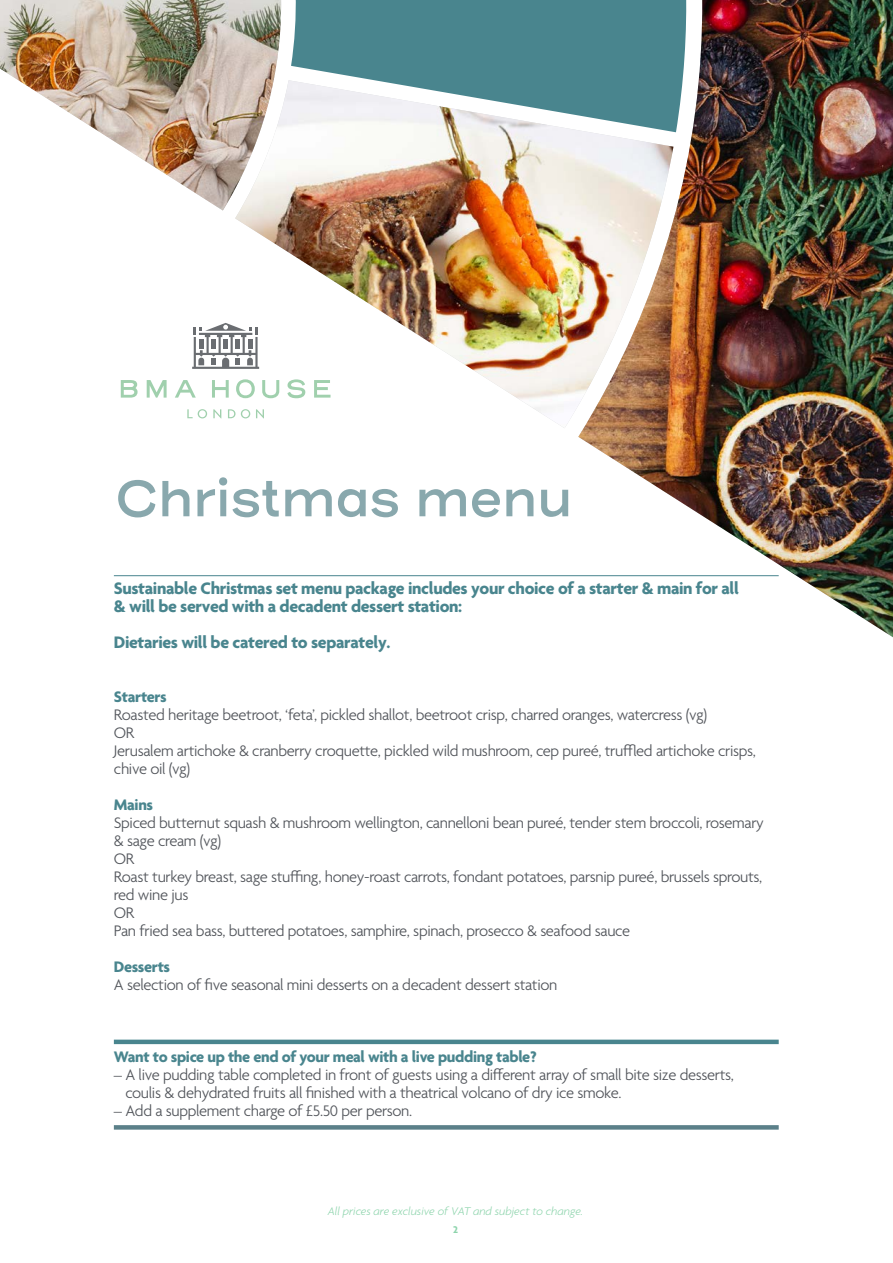
<style>
.page{position:relative;width:893px;height:1263px;background:#fff}
.page>*{position:absolute;margin:0;border:0;box-sizing:border-box;transform-origin:0 0}
.t1{font:51px "Henderson Sans Bas Sm Bd";letter-spacing:-.04em;color:#89a8ad}
.t2{font:700 18px/18px "Agenda";letter-spacing:-.02em;color:#49858e}
.t3{font:300 16.5px/18px "Agenda";letter-spacing:-.02em;color:#52555b}
.t4{font:700 16.5px "Agenda";letter-spacing:-.02em;color:#49858e}
.t5{font:italic 300 12px "Agenda";color:#8dd4ac}
.t6{font:700 10.5px "Agenda";color:#8dd4ac}
</style>
<div class="page">
<svg style="left:121px;top:380px;width:108px;height:18px"></svg>
<svg style="left:187px;top:409px;width:48px;height:9px"></svg>
<svg style="left:192px;top:323px;width:43px;height:46px"></svg>
<img style="left:0;top:0;width:282px;height:210px">
<img style="left:578px;top:0;width:315px;height:637px">
<div style="left:291px;top:0;width:401px;height:132px;background:#49858e"></div>
<hr style="left:114px;top:575px;width:665px;height:1px;background:#49858e">
<hr style="left:114px;top:1040px;width:665px;height:4px;background:#49858e">
<div style="left:114px;top:1125px;width:665px;height:5px;background:#5b8089"></div>
<img style="left:235px;top:80px;width:438px;height:348px">
<h1 class="t1" style="left:114px;top:466px;width:461px">Christmas menu</h1>
<p class="t2" style="left:114px;top:580px;width:626px">Sustainable Christmas set menu package includes your choice of a starter &amp; main for all &amp; will be served with a decadent dessert station:</p>
<p class="t2" style="left:114px;top:634px;width:278px">Dietaries will be catered to separately.</p>
<p class="t4" style="left:114px;top:688px;width:54px">Starters</p>
<p class="t3" style="left:114px;top:707px;width:643px">Roasted heritage beetroot, ‘feta’, pickled shallot, beetroot crisp, charred oranges, watercress (vg)<br>OR<br>Jerusalem artichoke &amp; cranberry croquette, pickled wild mushroom, cep pureé, truffled artichoke crisps, chive oil (vg)</p>
<p class="t4" style="left:114px;top:796px;width:41px">Mains</p>
<p class="t3" style="left:114px;top:815px;width:652px">Spiced butternut squash &amp; mushroom wellington, cannelloni bean pureé, tender stem broccoli, rosemary &amp; sage cream (vg)<br>OR<br>Roast turkey breast, sage stuffing, honey-roast carrots, fondant potatoes, parsnip pureé, brussels sprouts, red wine jus<br>OR<br>Pan fried sea bass, buttered potatoes, samphire, spinach, prosecco &amp; seafood sauce</p>
<p class="t4" style="left:114px;top:958px;width:58px">Desserts</p>
<p class="t3" style="left:114px;top:977px;width:445px">A selection of five seasonal mini desserts on a decadent dessert station</p>
<p class="t4" style="left:114px;top:1048px;width:424px">Want to spice up the end of your meal with a live pudding table?</p>
<p class="t3" style="left:125px;top:1067px;width:610px;text-indent:-12px">– A live pudding table completed in front of guests using a different array of small bite size desserts, coulis &amp; dehydrated fruits all finished with a theatrical volcano of dry ice smoke.</p>
<p class="t3" style="left:114px;top:1103px;width:300px">– Add a supplement charge of £5.50 per person.</p>
<p class="t5" style="left:328px;top:1204px;width:257px">All prices are exclusive of VAT and subject to change.</p>
<p class="t6" style="left:453px;top:1224px;width:6px">2</p>
</div>
